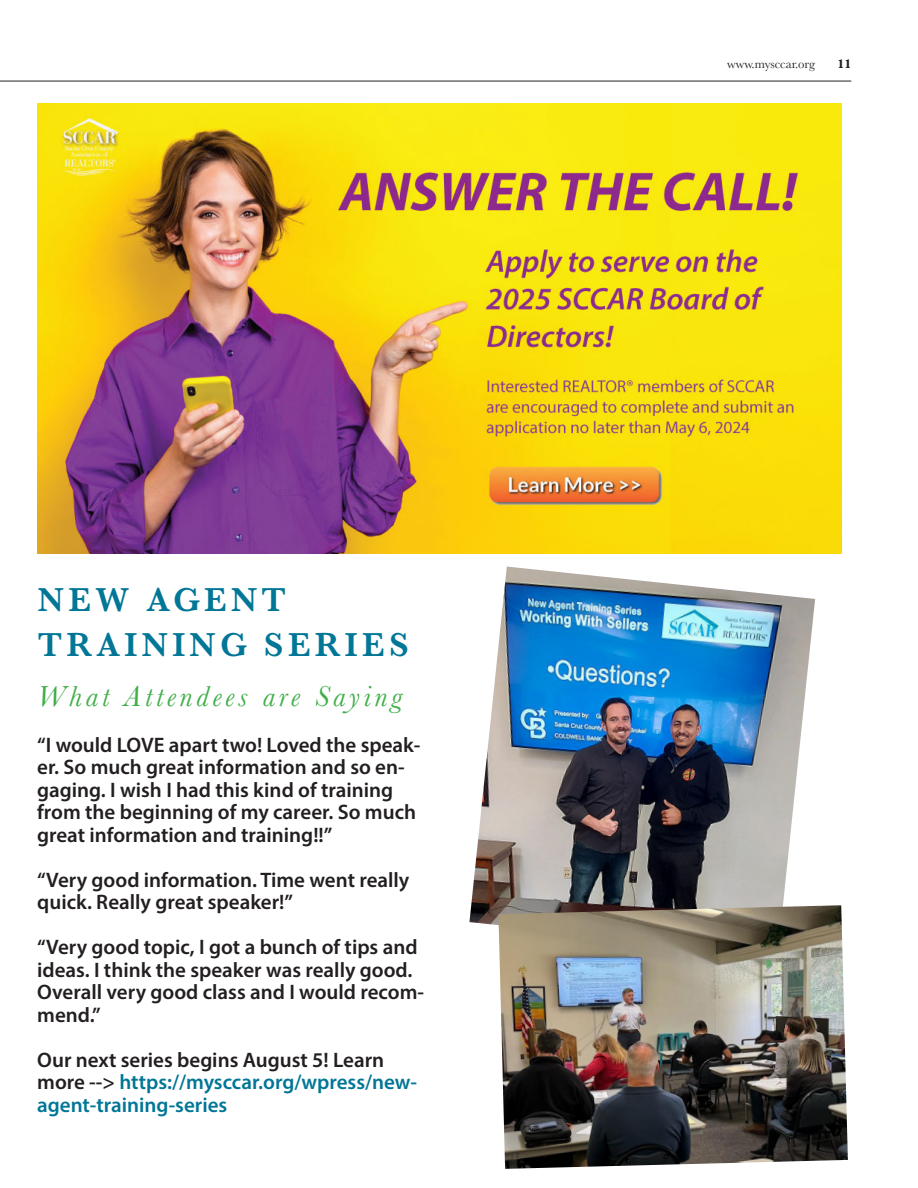
<style>
.page{position:relative;width:918px;height:1188px;background:#fff}
.page>*{position:absolute;margin:0;border:0;box-sizing:border-box;transform-origin:0 0}
.t1{font:600 34.5px/45px "Baskerville";letter-spacing:.125em;color:#017696}
.t2{font:italic 30px "Baskerville";letter-spacing:.125em;color:#40ae49}
.t3{font:600 21px/22.5px "Myriad Pro";color:#231f20}
.t4{font:600 21px/22.5px "Myriad Pro";color:#017696}
.t5{font:12.75px "Baskerville";color:#231f20}
.t6{font:700 12.75px "Baskerville";color:#231f20}
.s1{color:#231f20}
</style>
<div class="page">
<hr style="left:0;top:81px;width:851px;height:1px;background:#231f20">
<img style="left:38px;top:104px;width:804px;height:450px">
<img style="left:469px;top:567px;width:346px;height:358px">
<img style="left:498px;top:905px;width:350px;height:264px">
<p class="t1" style="left:38px;top:577px;width:372px">NEW AGENT<br>TRAINING SERIES</p>
<p class="t2" style="left:37px;top:676px;width:366px">What Attendees are Saying</p>
<p class="t3" style="left:37px;top:733px;width:385px">“I would LOVE apart two! Loved the speak&shy;er. So much great information and so en&shy;gaging. I wish I had this kind of training from the beginning of my career. So much great information and training!!”</p>
<p class="t3" style="left:37px;top:868px;width:374px">“Very good information. Time went really quick. Really great speaker!”</p>
<p class="t3" style="left:37px;top:936px;width:388px">“Very good topic, I got a bunch of tips and ideas. I think the speaker was really good.<br>Overall very good class and I would recom&shy;mend.”</p>
<p class="t4" style="left:37px;top:1048px;width:382px"><span class="s1">Our next series begins August 5! Learn more --&gt;</span> https://mysccar.org/wpress/new&shy;agent-training-series</p>
<p class="t5" style="left:727px;top:56px;width:89px">www.mysccar.org</p>
<p class="t6" style="left:837px;top:55px;width:15px">11</p>
</div>
